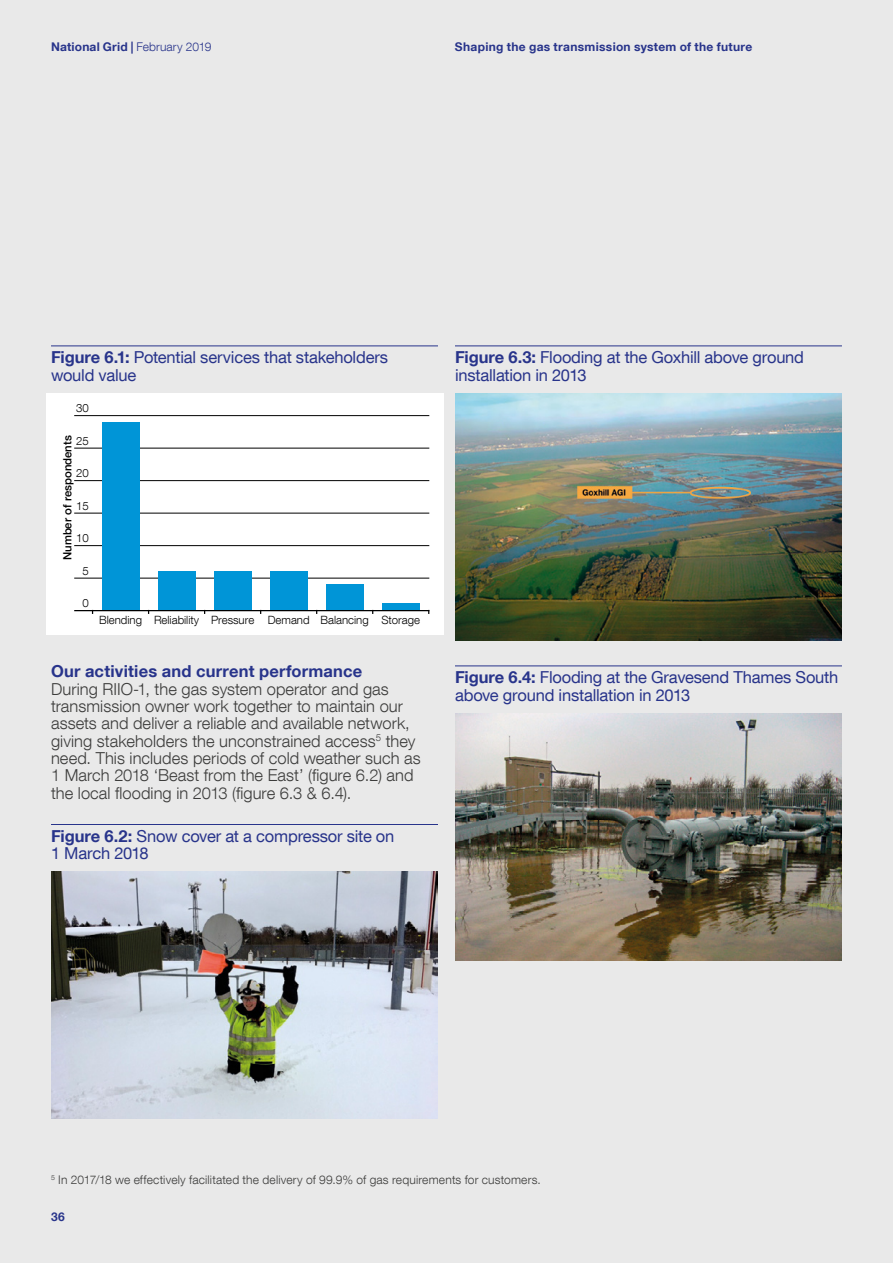
<style>
.page{position:relative;width:893px;height:1263px;background:#e9e9e9}
.page>*{position:absolute;margin:0;border:0;box-sizing:border-box;transform-origin:0 0}
.t1{font:300 16.5px/17.2px "Helvetica Neue LT Com";letter-spacing:.005em;color:#3c3c3b}
.t2{font:16.5px/17.2px "Helvetica Neue LT Com";letter-spacing:-.015em;color:#28348b}
.t3{font:700 16.5px "Helvetica Neue LT Com";letter-spacing:.01em;color:#28348b}
.t4{font:300 12px "Helvetica Neue LT Com";letter-spacing:.015em;color:#3c3c3b}
.t5{font:700 12px "Helvetica Neue LT Com";letter-spacing:.025em;color:#28348b}
.t6{font:300 11.4px "Helvetica Neue LT Com";color:#000}
.t7{font:500 11.4px "Helvetica Neue";color:#000}
.s1{font-weight:300}
.s2{font-weight:700}
</style>
<div class="page">
<hr style="left:51px;top:345px;width:387px;height:1px;background:#28348b">
<div style="left:46px;top:393px;width:397px;height:241px;background:#fff"></div>
<hr style="left:74px;top:415px;width:355px;height:1px;background:#000">
<hr style="left:74px;top:448px;width:355px;height:1px;background:#000">
<hr style="left:74px;top:480px;width:355px;height:1px;background:#000">
<hr style="left:74px;top:513px;width:355px;height:1px;background:#000">
<hr style="left:74px;top:545px;width:355px;height:1px;background:#000">
<hr style="left:74px;top:578px;width:355px;height:1px;background:#000">
<div style="left:102px;top:422px;width:37px;height:188px;background:#0095d7"></div>
<div style="left:158px;top:572px;width:37px;height:38px;background:#0095d7"></div>
<div style="left:214px;top:572px;width:37px;height:38px;background:#0095d7"></div>
<div style="left:270px;top:572px;width:37px;height:38px;background:#0095d7"></div>
<div style="left:326px;top:585px;width:37px;height:25px;background:#0095d7"></div>
<div style="left:382px;top:604px;width:37px;height:6px;background:#0095d7"></div>
<hr style="left:74px;top:610px;width:355px;height:1px;background:#000">
<hr style="left:455px;top:345px;width:387px;height:1px;background:#28348b">
<hr style="left:455px;top:665px;width:387px;height:1px;background:#28348b">
<img style="left:455px;top:393px;width:387px;height:247px">
<img style="left:455px;top:713px;width:387px;height:247px">
<hr style="left:51px;top:824px;width:387px;height:1px;background:#28348b">
<img style="left:51px;top:872px;width:387px;height:246px">
<p class="t5" style="left:51px;top:39px;width:162px">National Grid | <span class="s1">February 2019</span></p>
<p class="t5" style="left:455px;top:39px;width:299px">Shaping the gas transmission system of the future</p>
<p class="t2" style="left:51px;top:348px;width:339px"><span class="s2">Figure 6.1:</span> Potential services that stakeholders would value</p>
<p class="t6" style="left:76px;top:401px;width:14px">30</p>
<p class="t7" style="left:58px;top:560px;width:126px;rotate:-90deg">Number of respondents</p>
<p class="t6" style="left:76px;top:434px;width:14px">25</p>
<p class="t6" style="left:76px;top:466px;width:14px">20</p>
<p class="t6" style="left:76px;top:499px;width:14px">15</p>
<p class="t6" style="left:76px;top:531px;width:14px">10</p>
<p class="t6" style="left:82px;top:564px;width:8px">5</p>
<p class="t6" style="left:82px;top:596px;width:8px">0</p>
<p class="t6" style="left:99px;top:613px;width:322px">Blending Reliability Pressure Demand Balancing Storage</p>
<p class="t3" style="left:51px;top:661px;width:313px">Our activities and current performance</p>
<p class="t1" style="left:51px;top:680px;width:371px">During RIIO-1, the gas system operator and gas transmission owner work together to maintain our assets and deliver a reliable and available network, giving stakeholders the unconstrained access<sup>5</sup> they need. This includes periods of cold weather such as 1 March 2018 ‘Beast from the East’ (figure 6.2) and the local flooding in 2013 (figure 6.3 &amp; 6.4).</p>
<p class="t2" style="left:51px;top:827px;width:345px"><span class="s2">Figure 6.2:</span> Snow cover at a compressor site on<br>1 March 2018</p>
<p class="t2" style="left:455px;top:348px;width:351px"><span class="s2">Figure 6.3:</span> Flooding at the Goxhill above ground installation in 2013</p>
<p class="t2" style="left:455px;top:668px;width:385px"><span class="s2">Figure 6.4:</span> Flooding at the Gravesend Thames South above ground installation in 2013</p>
<p class="t4" style="left:51px;top:1172px;width:491px"><sup>5</sup> In 2017/18 we effectively facilitated the delivery of 99.9% of gas requirements for customers.</p>
<p class="t5" style="left:51px;top:1209px;width:15px">36</p>
</div>
